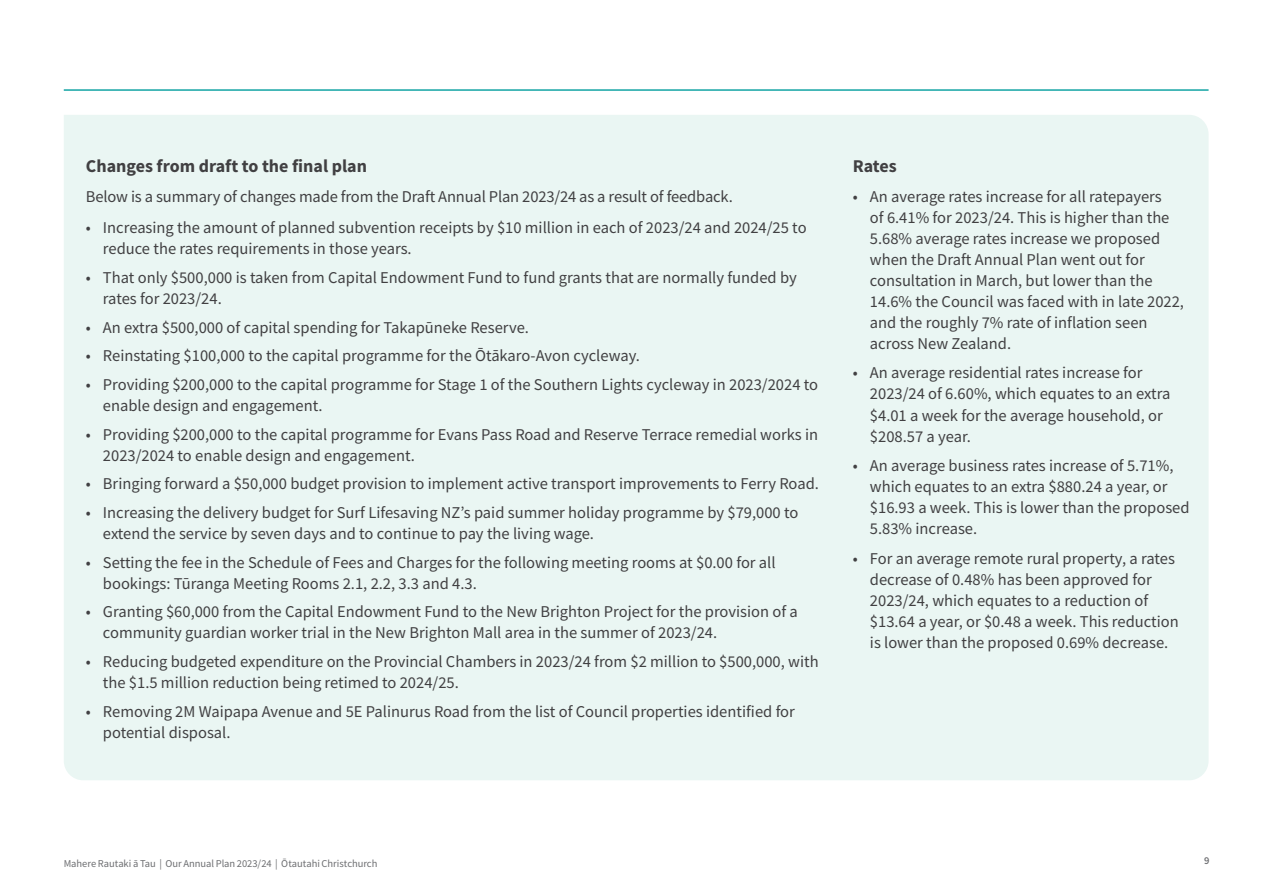
<style>
.page{position:relative;width:1263px;height:893px;background:#fff}
.page>*{position:absolute;margin:0;border:0;box-sizing:border-box;transform-origin:0 0}
.t1{font:700 18px "Source Sans Pro";color:#414042}
.t2{font:16.5px/21px "Source Sans Pro";color:#414042}
.t3{font:10.5px "Source Sans Pro";letter-spacing:-.005em;color:#6d6e71}
.t4{font:600 10.5px "Source Sans Pro";color:#6d6e71}
</style>
<div class="page">
<div style="left:64px;top:115px;width:1144px;height:665px;background:#eaf6f3"></div>
<hr style="left:64px;top:89px;width:1144px;height:2px;background:#13a4a4">
<p class="t1" style="left:86px;top:154px;width:283px">Changes from draft to the final plan</p>
<p class="t2" style="left:86px;top:186px;width:648px">Below is a summary of changes made from the Draft Annual Plan 2023/24 as a result of feedback.</p>
<p class="t2" style="left:103px;top:217px;width:705px;text-indent:-17px">• Increasing the amount of planned subvention receipts by $10 million in each of 2023/24 and 2024/25 to reduce the rates requirements in those years.</p>
<p class="t2" style="left:103px;top:267px;width:695px;text-indent:-17px">• That only $500,000 is taken from Capital Endowment Fund to fund grants that are normally funded by rates for 2023/24.</p>
<p class="t2" style="left:86px;top:317px;width:444px">• An extra $500,000 of capital spending for Takapūneke Reserve.</p>
<p class="t2" style="left:86px;top:345px;width:555px">• Reinstating $100,000 to the capital programme for the Ōtākaro-Avon cycleway.</p>
<p class="t2" style="left:103px;top:374px;width:717px;text-indent:-17px">• Providing $200,000 to the capital programme for Stage 1 of the Southern Lights cycleway in 2023/2024 to enable design and engagement.</p>
<p class="t2" style="left:103px;top:424px;width:717px;text-indent:-17px">• Providing $200,000 to the capital programme for Evans Pass Road and Reserve Terrace remedial works in<br>2023/2024 to enable design and engagement.</p>
<p class="t2" style="left:86px;top:473px;width:734px">• Bringing forward a $50,000 budget provision to implement active transport improvements to Ferry Road.</p>
<p class="t2" style="left:103px;top:502px;width:697px;text-indent:-17px">• Increasing the delivery budget for Surf Lifesaving NZ’s paid summer holiday programme by $79,000 to extend the service by seven days and to continue to pay the living wage.</p>
<p class="t2" style="left:103px;top:552px;width:674px;text-indent:-17px">• Setting the fee in the Schedule of Fees and Charges for the following meeting rooms at $0.00 for all bookings: Tūranga Meeting Rooms 2.1, 2.2, 3.3 and 4.3.</p>
<p class="t2" style="left:103px;top:601px;width:696px;text-indent:-17px">• Granting $60,000 from the Capital Endowment Fund to the New Brighton Project for the provision of a community guardian worker trial in the New Brighton Mall area in the summer of 2023/24.</p>
<p class="t2" style="left:103px;top:651px;width:717px;text-indent:-17px">• Reducing budgeted expenditure on the Provincial Chambers in 2023/24 from $2 million to $500,000, with the $1.5 million reduction being retimed to 2024/25.</p>
<p class="t2" style="left:103px;top:701px;width:693px;text-indent:-17px">• Removing 2M Waipapa Avenue and 5E Palinurus Road from the list of Council properties identified for potential disposal.</p>
<p class="t1" style="left:853px;top:154px;width:45px">Rates</p>
<p class="t2" style="left:870px;top:186px;width:316px;text-indent:-17px">• An average rates increase for all ratepayers<br>of 6.41% for 2023/24. This is higher than the 5.68% average rates increase we proposed when the Draft Annual Plan went out for consultation in March, but lower than the 14.6% the Council was faced with in late 2022, and the roughly 7% rate of inflation seen across New Zealand.</p>
<p class="t2" style="left:870px;top:362px;width:302px;text-indent:-17px">• An average residential rates increase for 2023/24 of 6.60%, which equates to an extra $4.01 a week for the average household, or $208.57 a year.</p>
<p class="t2" style="left:870px;top:455px;width:321px;text-indent:-17px">• An average business rates increase of 5.71%, which equates to an extra $880.24 a year, or $16.93 a week. This is lower than the proposed 5.83% increase.</p>
<p class="t2" style="left:870px;top:547px;width:310px;text-indent:-17px">• For an average remote rural property, a rates decrease of 0.48% has been approved for 2023/24, which equates to a reduction of $13.64 a year, or $0.48 a week. This reduction is lower than the proposed 0.69% decrease.</p>
<p class="t3" style="left:64px;top:857px;width:315px">Mahere Rautaki ā Tau | Our Annual Plan 2023/24 | Ōtautahi Christchurch</p>
<p class="t4" style="left:1204px;top:854px;width:7px">9</p>
</div>
